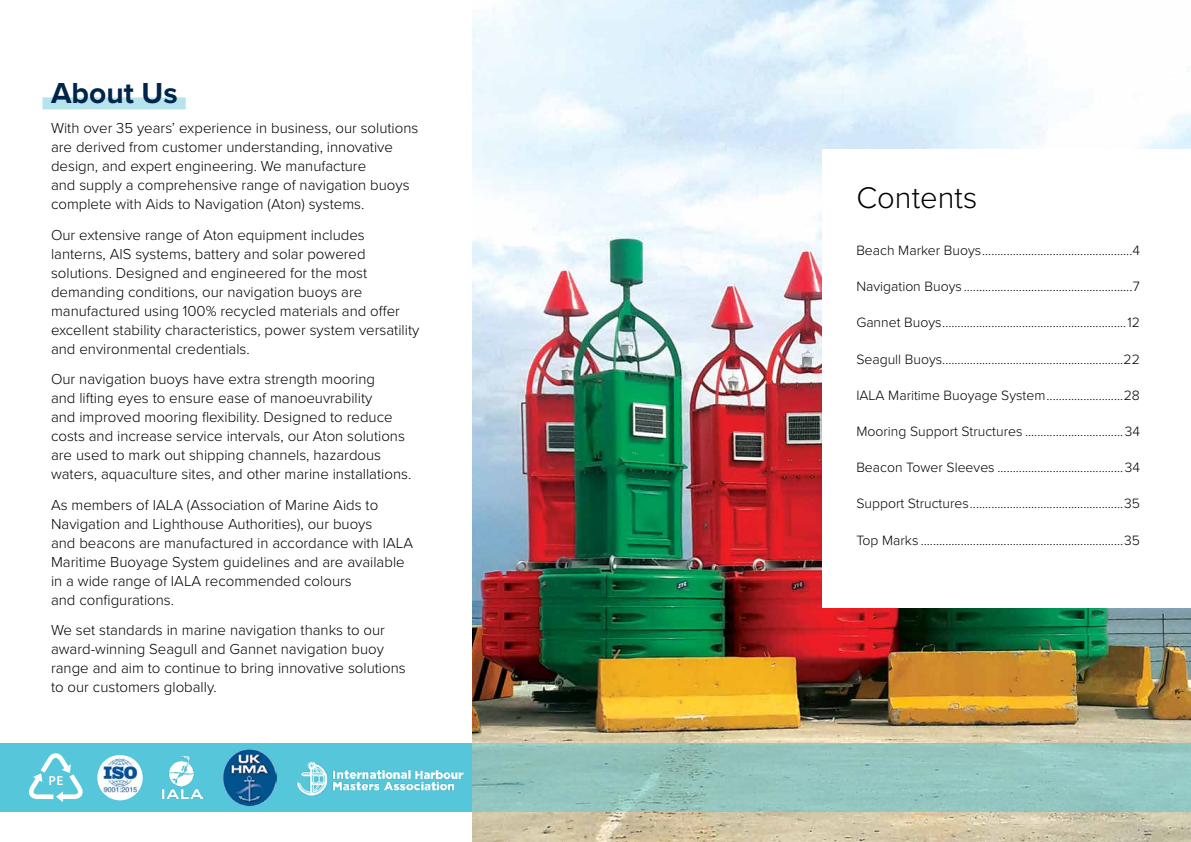
<style>
.page{position:relative;width:1191px;height:842px;background:#fff}
.page>*{position:absolute;margin:0;border:0;box-sizing:border-box;transform-origin:0 0}
.t1{font:300 31px "Proxima Nova";color:#000}
.t2{font:700 30px "Proxima Nova";color:#00254a}
.t3{font:300 15px/19px "Proxima Nova";color:#000}
.t4{font:300 14px "Proxima Nova";color:#000}
</style>
<div class="page">
<img style="left:472px;top:0;width:719px;height:842px">
<svg style="left:0;top:743px;width:1191px;height:69px;background:#83c5c5"></svg>
<div style="left:43px;top:97px;width:143px;height:12px;background:#b7e3ec"></div>
<div style="left:822px;top:149px;width:369px;height:459px;background:#fff"></div>
<img style="left:163px;top:757px;width:40px;height:41px">
<img style="left:222px;top:749px;width:55px;height:57px">
<img style="left:296px;top:760px;width:168px;height:35px">
<svg style="left:28px;top:753px;width:55px;height:49px"></svg>
<div style="left:97px;top:755px;width:46px;height:45px;background:#fff;border-radius:50%"></div>
<img style="left:100px;top:757px;width:39px;height:36px">
<h2 class="t2" style="left:51px;top:71px;width:128px">About Us</h2>
<p class="t3" style="left:51px;top:118px;width:369px">With over 35 years’ experience in business, our solutions are derived from customer understanding, innovative design, and expert engineering. We manufacture<br>and supply a comprehensive range of navigation buoys complete with Aids to Navigation (Aton) systems.</p>
<p class="t3" style="left:51px;top:224px;width:370px">Our extensive range of Aton equipment includes lanterns, AIS systems, battery and solar powered solutions. Designed and engineered for the most demanding conditions, our navigation buoys are manufactured using 100% recycled materials and offer excellent stability characteristics, power system versatility and environmental credentials.</p>
<p class="t3" style="left:51px;top:369px;width:362px">Our navigation buoys have extra strength mooring<br>and lifting eyes to ensure ease of manoeuvrability<br>and improved mooring flexibility. Designed to reduce costs and increase service intervals, our Aton solutions are used to mark out shipping channels, hazardous waters, aquaculture sites, and other marine installations.</p>
<p class="t3" style="left:51px;top:494px;width:363px">As members of IALA (Association of Marine Aids to Navigation and Lighthouse Authorities), our buoys<br>and beacons are manufactured in accordance with IALA Maritime Buoyage System guidelines and are available in a wide range of IALA recommended colours<br>and configurations.</p>
<p class="t3" style="left:51px;top:620px;width:356px">We set standards in marine navigation thanks to our award-winning Seagull and Gannet navigation buoy range and aim to continue to bring innovative solutions to our customers globally.</p>
<h1 class="t1" style="left:856px;top:174px;width:122px">Contents</h1>
<p class="t4" style="left:856px;top:240px;width:285px">Beach Marker Buoys.................................................4</p>
<p class="t4" style="left:856px;top:276px;width:285px">Navigation Buoys .......................................................7</p>
<p class="t4" style="left:856px;top:312px;width:285px">Gannet Buoys............................................................12</p>
<p class="t4" style="left:856px;top:349px;width:285px">Seagull Buoys...........................................................22</p>
<p class="t4" style="left:856px;top:385px;width:190px">IALA Maritime Buoyage System</p>
<p class="t4" style="left:1123px;top:385px;width:18px">28</p>
<p class="t4" style="left:856px;top:421px;width:285px">Mooring Support Structures ................................34</p>
<p class="t4" style="left:856px;top:457px;width:285px">Beacon Tower Sleeves .........................................34</p>
<p class="t4" style="left:856px;top:493px;width:285px">Support Structures..................................................35</p>
<p class="t4" style="left:856px;top:529px;width:285px">Top Marks ..................................................................35</p>
</div>
